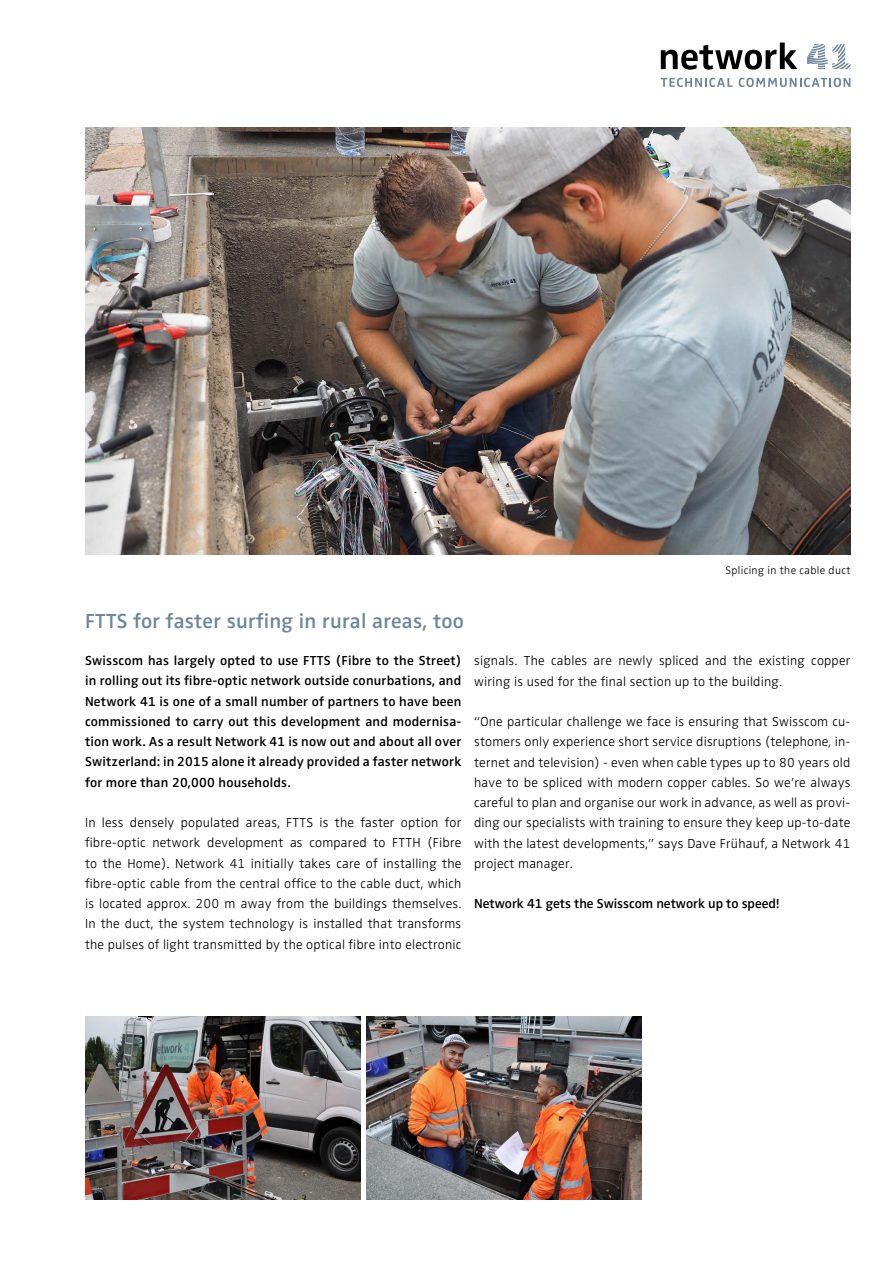
<style>
.page{position:relative;width:893px;height:1263px;background:#fff}
.page>*{position:absolute;margin:0;border:0;box-sizing:border-box;transform-origin:0 0}
.t1{font:600 21px "Zwo";letter-spacing:.01em;color:#6d8799}
.t2{font:300 13.5px/20.2px "Zwo";letter-spacing:.015em;color:#000;text-align:justify}
.t3{font:600 13.5px/20.2px "Zwo";letter-spacing:.015em;color:#000;text-align:justify}
.t4{font:300 11.25px "Zwo";letter-spacing:.03em;color:#000}
</style>
<div class="page">
<img style="left:85px;top:128px;width:765px;height:427px">
<img style="left:85px;top:1016px;width:275px;height:183px">
<img style="left:367px;top:1016px;width:275px;height:183px">
<svg style="left:661px;top:78px;width:72px;height:9px"></svg>
<svg style="left:739px;top:78px;width:111px;height:9px"></svg>
<svg style="left:661px;top:43px;width:136px;height:27px"></svg>
<svg style="left:807px;top:44px;width:43px;height:25px"></svg>
<p class="t4" style="left:726px;top:564px;width:126px">Splicing in the cable duct</p>
<h1 class="t1" style="left:85px;top:609px;width:380px">FTTS for faster surfing in rural areas, too</h1>
<p class="t3" style="left:85px;top:650px;width:378px">Swisscom has largely opted to use FTTS (Fibre to the Street) in rolling out its fibre-optic network outside conurbations, and Network 41 is one of a small number of partners to have been commissioned to carry out this development and modernisa&shy;tion work. As a result Network 41 is now out and about all over Switzerland: in 2015 alone it already provided a faster network for more than 20,000 households.</p>
<p class="t2" style="left:85px;top:812px;width:378px">In less densely populated areas, FTTS is the faster option for fibre-optic network development as compared to FTTH (Fibre to the Home). Network 41 initially takes care of installing the fibre-optic cable from the central office to the cable duct, which is located approx. 200 m away from the buildings themselves.<br>In the duct, the system technology is installed that transforms the pulses of light transmitted by the optical fibre into electronic</p>
<p class="t2" style="left:474px;top:651px;width:378px">signals. The cables are newly spliced and the existing copper wiring is used for the final section up to the building.</p>
<p class="t2" style="left:474px;top:711px;width:378px">“One particular challenge we face is ensuring that Swisscom cu&shy;stomers only experience short service disruptions (telephone, in&shy;ternet and television) - even when cable types up to 80 years old have to be spliced with modern copper cables. So we’re always careful to plan and organise our work in advance, as well as provi&shy;ding our specialists with training to ensure they keep up-to-date with the latest developments,” says Dave Frühauf, a Network 41 project manager.</p>
<p class="t3" style="left:474px;top:894px;width:307px">Network 41 gets the Swisscom network up to speed!</p>
</div>
